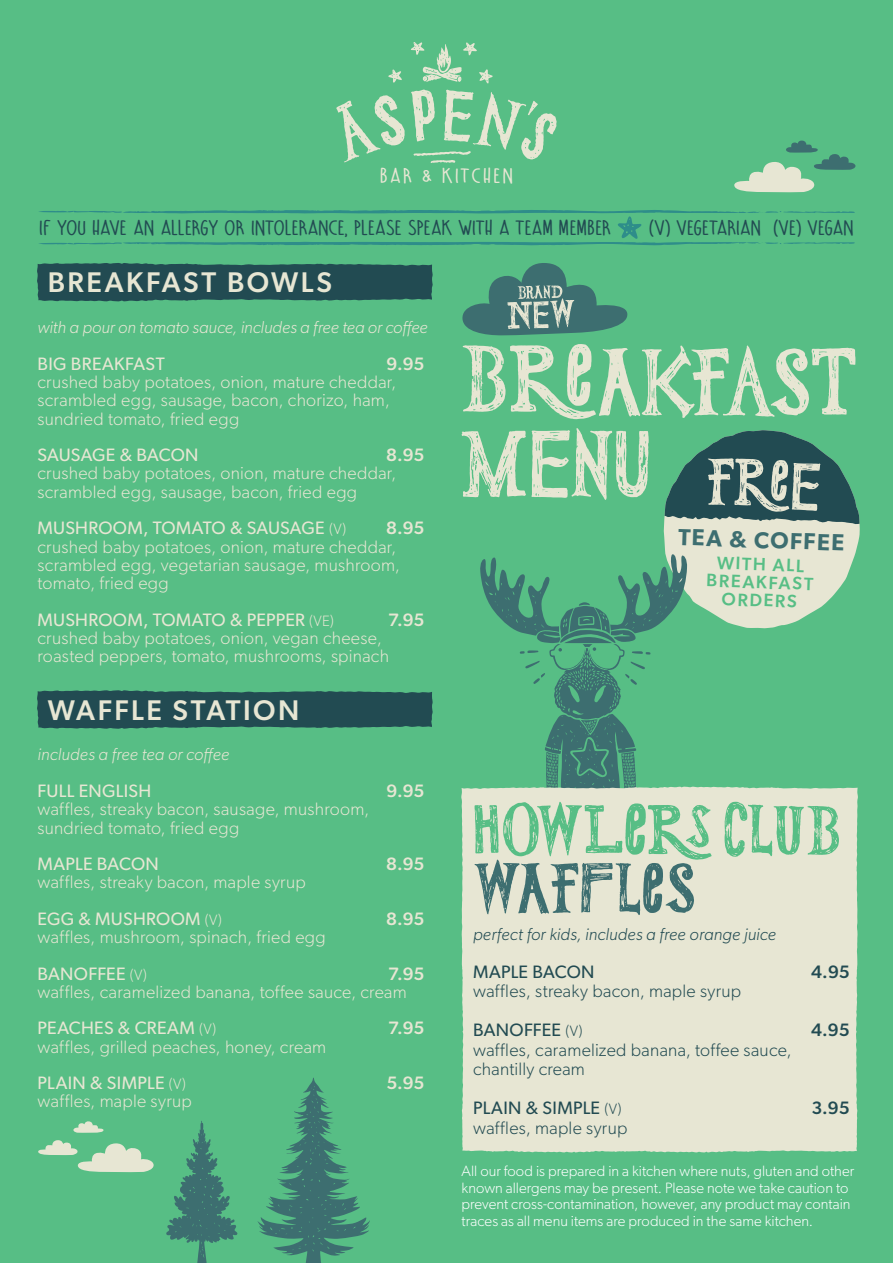
<style>
.page{position:relative;width:893px;height:1263px;background:#57be85}
.page>*{position:absolute;margin:0;border:0;box-sizing:border-box;transform-origin:0 0}
.t1{font:500 28.5px "Gibson";letter-spacing:.085em;color:#e7e6d3}
.t2{font:600 23.25px "Gibson";color:#3d6e70}
.t3{font:20.55px "Unicorn Flakes";letter-spacing:-.085em;color:#224b52;scale:1.21 1}
.t4{font:20.55px "Unicorn Flakes";letter-spacing:.01em;color:#e7e6d3;scale:1.21 1}
.t5{font:300 18px/18.5px "Gibson";letter-spacing:.015em;color:#e7e6d3}
.t6{font:300 18px/39px "Gibson";letter-spacing:.015em;color:#224b52}
.t7{font:18px "Gibson";letter-spacing:.01em;color:#e7e6d3}
.t8{font:500 18px "Gibson";letter-spacing:-.01em;color:#e7e6d3}
.t9{font:18px "Gibson";letter-spacing:.02em;color:#224b52}
.t10{font:500 18px/18px "Gibson";color:#57be85;text-align:center}
.t11{font:500 18px "Gibson";color:#224b52}
.t12{font:italic 300 17.25px "Gibson";color:#e7e6d3}
.t13{font:italic 300 17.25px "Gibson";letter-spacing:.005em;color:#224b52}
.t14{font:300 15px/16.5px "Gibson";letter-spacing:.005em;color:#fff}
.s1{font-weight:300;font-size:15px}
.s2{font-weight:400}
.s3{font-size:15px}
</style>
<div class="page">
<svg style="left:388px;top:69px;width:14px;height:14px"></svg>
<svg style="left:411px;top:42px;width:146px;height:121px"></svg>
<svg style="left:336px;top:95px;width:69px;height:67px"></svg>
<svg style="left:39px;top:210px;width:816px;height:36px"></svg>
<svg style="left:37px;top:263px;width:396px;height:39px;background:#265456"></svg>
<svg style="left:734px;top:140px;width:121px;height:52px"></svg>
<svg style="left:73px;top:1121px;width:31px;height:12px"></svg>
<svg style="left:38px;top:1140px;width:116px;height:32px"></svg>
<svg style="left:463px;top:344px;width:392px;height:75px"></svg>
<svg style="left:462px;top:428px;width:187px;height:72px"></svg>
<svg style="left:462px;top:263px;width:166px;height:72px"></svg>
<svg style="left:37px;top:690px;width:396px;height:39px;background:#265456"></svg>
<svg style="left:664px;top:430px;width:196px;height:198px"></svg>
<svg style="left:480px;top:554px;width:207px;height:232px"></svg>
<div style="left:461px;top:786px;width:397px;height:366px;background:#e7e6d3"></div>
<svg style="left:724px;top:802px;width:115px;height:55px"></svg>
<svg style="left:474px;top:802px;width:238px;height:113px;background:#afcab3"></svg>
<svg style="left:257px;top:1077px;width:113px;height:186px"></svg>
<svg style="left:166px;top:1121px;width:72px;height:142px"></svg>
<p class="t4" style="left:379px;top:164px;width:113px">BAR &amp; KITCHEN</p>
<p class="t3" style="left:38px;top:216px;width:476px">IF YOU HAVE AN ALLERGY OR INTOLERANCE, PLEASE SPEAK WITH A TEAM MEMBER</p>
<p class="t3" style="left:648px;top:216px;width:172px">(V) VEGETARIAN (VE) VEGAN</p>
<h1 class="t1" style="left:48px;top:265px;width:286px">BREAKFAST BOWLS</h1>
<p class="t12" style="left:38px;top:316px;width:392px">with a pour on tomato sauce, includes a free tea or coffee</p>
<p class="t7" style="left:38px;top:352px;width:129px">BIG BREAKFAST</p>
<p class="t8" style="left:387px;top:353px;width:39px">9.95</p>
<p class="t5" style="left:38px;top:372px;width:360px">crushed baby potatoes, onion, mature cheddar, scrambled egg, sausage, bacon, chorizo, ham, sundried tomato, fried egg</p>
<p class="t7" style="left:38px;top:444px;width:163px">SAUSAGE &amp; BACON</p>
<p class="t8" style="left:386px;top:444px;width:40px">8.95</p>
<p class="t5" style="left:38px;top:464px;width:360px">crushed baby potatoes, onion, mature cheddar, scrambled egg, sausage, bacon, fried egg</p>
<p class="t7" style="left:38px;top:517px;width:310px">MUSHROOM, TOMATO &amp; SAUSAGE <span class="s1">(V)</span></p>
<p class="t8" style="left:386px;top:517px;width:40px">8.95</p>
<p class="t5" style="left:38px;top:537px;width:364px">crushed baby potatoes, onion, mature cheddar, scrambled egg, vegetarian sausage, mushroom, tomato, fried egg</p>
<p class="t7" style="left:38px;top:609px;width:298px">MUSHROOM, TOMATO &amp; PEPPER <span class="s1">(VE)</span></p>
<p class="t8" style="left:388px;top:609px;width:38px">7.95</p>
<p class="t5" style="left:38px;top:628px;width:353px">crushed baby potatoes, onion, vegan cheese, roasted peppers, tomato, mushrooms, spinach</p>
<h1 class="t1" style="left:48px;top:693px;width:253px">WAFFLE STATION</h1>
<p class="t12" style="left:38px;top:744px;width:193px">includes a free tea or coffee</p>
<p class="t7" style="left:38px;top:780px;width:115px">FULL ENGLISH</p>
<p class="t8" style="left:387px;top:780px;width:39px">9.95</p>
<p class="t5" style="left:38px;top:800px;width:333px">waffles, streaky bacon, sausage, mushroom, sundried tomato, fried egg</p>
<p class="t7" style="left:38px;top:853px;width:123px">MAPLE BACON</p>
<p class="t8" style="left:386px;top:853px;width:40px">8.95</p>
<p class="t5" style="left:38px;top:864px;width:270px;line-height:36.5px">waffles, streaky bacon, maple syrup<br><span class="s2">EGG &amp; MUSHROOM</span> <span class="s3">(V)</span></p>
<p class="t2" style="left:679px;top:523px;width:168px;rotate:2deg">TEA &amp; COFFEE</p>
<p class="t10" style="left:707px;top:553px;width:108px;rotate:2deg">WITH ALL<br>BREAKFAST<br>ORDERS</p>
<p class="t8" style="left:386px;top:908px;width:40px">8.95</p>
<p class="t13" style="left:473px;top:923px;width:305px">perfect for kids, includes a free orange juice</p>
<p class="t9" style="left:473px;top:961px;width:123px">MAPLE BACON</p>
<p class="t11" style="left:811px;top:961px;width:40px">4.95</p>
<p class="t6" style="left:473px;top:971px;width:270px">waffles, streaky bacon, maple syrup<br><span class="s2">BANOFFEE</span> <span class="s3">(V)</span></p>
<p class="t5" style="left:38px;top:918px;width:290px;line-height:36.5px">waffles, mushroom, spinach, fried egg<br><span class="s2">BANOFFEE</span> <span class="s3">(V)</span></p>
<p class="t8" style="left:388px;top:962px;width:38px">7.95</p>
<p class="t5" style="left:38px;top:973px;width:371px;line-height:36.5px">waffles, caramelized banana, toffee sauce, cream<br><span class="s2">PEACHES &amp; CREAM</span> <span class="s3">(V)</span></p>
<p class="t8" style="left:388px;top:1017px;width:38px">7.95</p>
<p class="t11" style="left:811px;top:1019px;width:40px">4.95</p>
<p class="t5" style="left:38px;top:1028px;width:290px;line-height:36.5px">waffles, grilled peaches, honey, cream<br><span class="s2">PLAIN &amp; SIMPLE</span> <span class="s3">(V)</span></p>
<p class="t6" style="left:473px;top:1040px;width:320px;line-height:19.5px">waffles, caramelized banana, toffee sauce, chantilly cream</p>
<p class="t9" style="left:473px;top:1097px;width:150px">PLAIN &amp; SIMPLE <span class="s1">(V)</span></p>
<p class="t11" style="left:811px;top:1097px;width:40px">3.95</p>
<p class="t6" style="left:473px;top:1108px;width:156px">waffles, maple syrup</p>
<p class="t8" style="left:386px;top:1072px;width:40px">5.95</p>
<p class="t5" style="left:38px;top:1092px;width:156px">waffles, maple syrup</p>
<p class="t14" style="left:461px;top:1162px;width:394px">All our food is prepared in a kitchen where nuts, gluten and other known allergens may be present. Please note we take caution to prevent cross-contamination, however, any product may contain traces as all menu items are produced in the same kitchen.</p>
</div>
